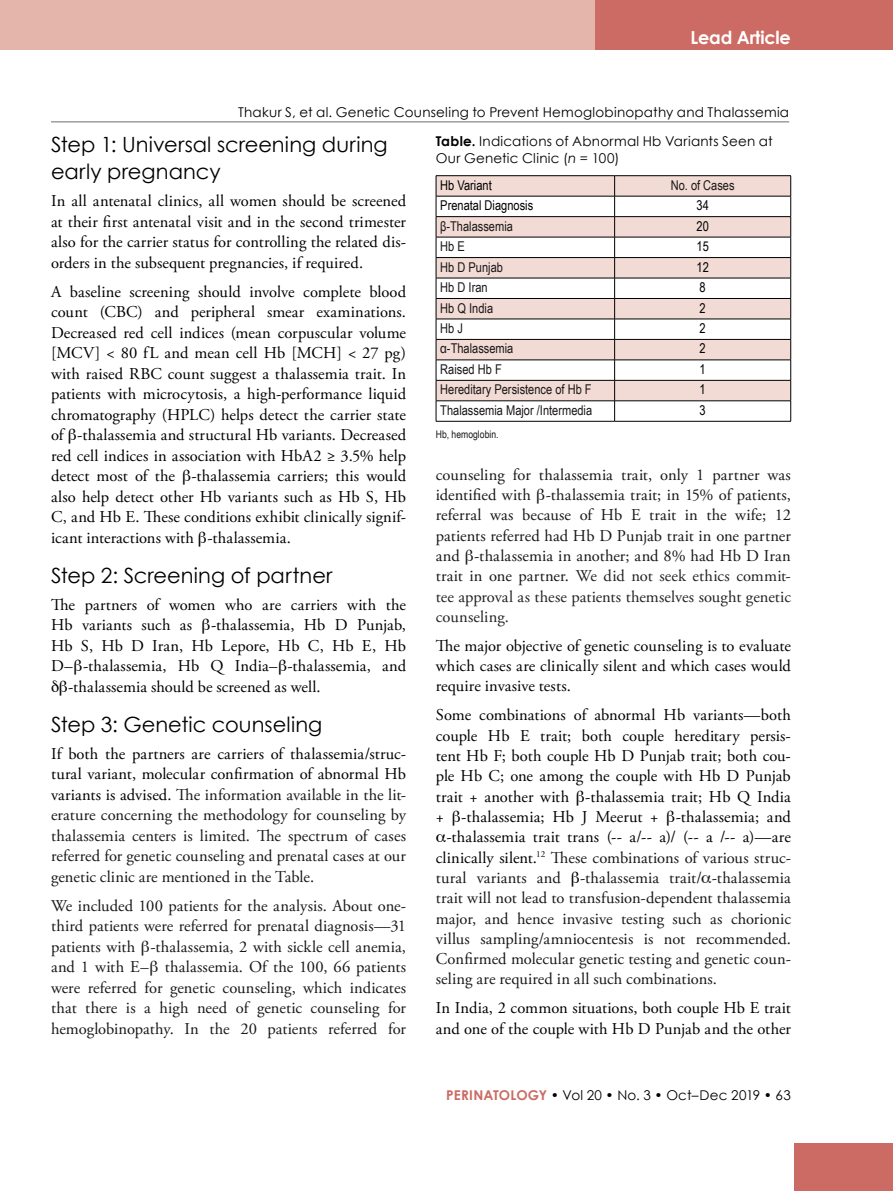
<style>
.page{position:relative;width:893px;height:1191px;background:#fff}
.page>*{position:absolute;margin:0;border:0;box-sizing:border-box;transform-origin:0 0}
.t1{font:21px/27.3px "Century Gothic";color:#000}
.t2{font:700 18px "Century Gothic";letter-spacing:-.01em;color:#fff}
.t3{font:16.5px/20.5px "Adobe Garamond Pro";letter-spacing:.005em;color:#000;text-align:justify}
.t4{font:16.5px/20.5px "Adobe Garamond Pro";letter-spacing:.005em;color:#1a1718;text-align:justify}
.t5{font:13.5px/16.5px "Century Gothic";letter-spacing:.015em;color:#000}
.t6{font:13.5px "Arial Narrow";color:#1a1718}
.t7{font:13.5px "Arial Narrow";color:#000}
.t8{font:10.5px "Arial Narrow";color:#1a1718}
.s1{color:#000}
.s2{font-weight:700}
.s3{font-style:italic}
.s4{color:#222}
.s5{font-weight:700;color:#cb6b63}
</style>
<div class="page">
<div style="left:794px;top:1142px;width:99px;height:49px;background:#cb6b63"></div>
<div style="left:594px;top:0;width:299px;height:50px;background:#cb6b63"></div>
<div style="left:0;top:0;width:595px;height:50px;background:#e4b5aa"></div>
<svg style="left:437px;top:176px;width:353px;height:20px;background:#ead5ce"></svg>
<svg style="left:437px;top:197px;width:353px;height:224px"></svg>
<hr style="left:436px;top:196px;width:179px;height:1px;background:#000">
<hr style="left:615px;top:196px;width:176px;height:1px;background:#000">
<hr style="left:436px;top:216px;width:179px;height:1px;background:#000">
<hr style="left:615px;top:216px;width:176px;height:1px;background:#000">
<hr style="left:436px;top:237px;width:179px;height:1px;background:#000">
<hr style="left:615px;top:237px;width:176px;height:1px;background:#000">
<hr style="left:436px;top:257px;width:179px;height:1px;background:#000">
<hr style="left:615px;top:257px;width:176px;height:1px;background:#000">
<hr style="left:436px;top:278px;width:179px;height:1px;background:#000">
<hr style="left:615px;top:278px;width:176px;height:1px;background:#000">
<hr style="left:436px;top:298px;width:179px;height:1px;background:#000">
<hr style="left:615px;top:298px;width:176px;height:1px;background:#000">
<hr style="left:436px;top:319px;width:179px;height:1px;background:#000">
<hr style="left:615px;top:319px;width:176px;height:1px;background:#000">
<hr style="left:436px;top:339px;width:179px;height:1px;background:#000">
<hr style="left:615px;top:339px;width:176px;height:1px;background:#000">
<hr style="left:436px;top:360px;width:179px;height:1px;background:#000">
<hr style="left:615px;top:360px;width:176px;height:1px;background:#000">
<hr style="left:436px;top:380px;width:179px;height:1px;background:#000">
<hr style="left:615px;top:380px;width:176px;height:1px;background:#000">
<hr style="left:436px;top:400px;width:179px;height:1px;background:#000">
<hr style="left:615px;top:400px;width:176px;height:1px;background:#000">
<svg style="left:614px;top:176px;width:1px;height:245px"></svg>
<hr style="left:436px;top:421px;width:179px;height:1px;background:#000">
<hr style="left:615px;top:421px;width:176px;height:1px;background:#000">
<hr style="left:436px;top:175px;width:179px;height:1px;background:#000">
<hr style="left:615px;top:175px;width:176px;height:1px;background:#000">
<svg style="left:436px;top:176px;width:1px;height:245px"></svg>
<svg style="left:790px;top:176px;width:1px;height:245px"></svg>
<hr style="left:51px;top:121px;width:738px;height:1px;background:#6d6e71">
<p class="t2" style="left:691px;top:26px;width:102px">Lead Article</p>
<p class="t5" style="left:238px;top:104px;width:553px">Thakur S, et al. Genetic Counseling to Prevent Hemoglobinopathy and Thalassemia</p>
<p class="t1" style="left:51px;top:130px;width:338px">Step 1: Universal screening during early pregnancy</p>
<p class="t3" style="left:51px;top:191px;width:357px">In all antenatal clinics, all women should be screened at their first antenatal visit and in the second trimester also for the carrier status for controlling the related dis&shy;orders in the subsequent pregnancies, if required.</p>
<p class="t3" style="left:51px;top:282px;width:357px">A baseline screening should involve complete blood count (CBC) and peripheral smear examinations.<br>Decreased red cell indices (mean corpuscular volume [MCV] &lt; 80 fL and mean cell Hb [MCH] &lt; 27 pg) with raised RBC count suggest a thalassemia trait. In patients with microcytosis, a high-performance liquid chromatography (HPLC) helps detect the carrier state of -thalassemia and structural Hb variants. Decreased red cell indices in association with HbA2 ≥ 3.5% help detect most of the -thalassemia carriers; this would also help detect other Hb variants such as Hb S, Hb C, and Hb E. These conditions exhibit clinically signif&shy;icant interactions with -thalassemia.</p>
<p class="t1" style="left:51px;top:561px;width:283px">Step 2: Screening of partner</p>
<p class="t3" style="left:51px;top:594px;width:357px">The partners of women who are carriers with the</p>
<p class="t3" style="left:51px;top:615px;width:357px">Hb variants such as -thalassemia, Hb D Punjab,</p>
<p class="t3" style="left:51px;top:635px;width:357px">Hb S, Hb D Iran, Hb Lepore, Hb C, Hb E, Hb</p>
<p class="t3" style="left:51px;top:656px;width:357px">D– -thalassemia, Hb Q India– -thalassemia, and</p>
<p class="t3" style="left:68px;top:676px;width:254px">-thalassemia should be screened as well.</p>
<p class="t1" style="left:51px;top:710px;width:273px">Step 3: Genetic counseling</p>
<p class="t4" style="left:51px;top:743px;width:357px"><span class="s1">If both the partners are carriers of thalassemia/struc&shy;tural variant, molecular confirmation of abnormal Hb variants is advised.</span> The information available in the lit&shy;erature concerning the methodology for counseling by thalassemia centers is limited. The spectrum of cases referred for genetic counseling and prenatal cases at our genetic clinic are mentioned in the Table.</p>
<p class="t4" style="left:51px;top:895px;width:357px">We included 100 patients for the analysis. About one&shy;third patients were referred for prenatal diagnosis—31 patients with -thalassemia, 2 with sickle cell anemia, and 1 with E– thalassemia. Of the 100, 66 patients were referred for genetic counseling, which indicates that there is a high need of genetic counseling for hemoglobinopathy. In the 20 patients referred for</p>
<p class="t5" style="left:436px;top:133px;width:338px"><span class="s2">Table.</span> Indications of Abnormal Hb Variants Seen at<br>Our Genetic Clinic (<span class="s3">n</span> = 100)</p>
<p class="t7" style="left:440px;top:175px;width:53px">Hb Variant</p>
<p class="t6" style="left:671px;top:175px;width:65px">No. of Cases</p>
<p class="t7" style="left:440px;top:196px;width:94px">Prenatal Diagnosis</p>
<p class="t7" style="left:696px;top:196px;width:14px">34</p>
<p class="t6" style="left:440px;top:216px;width:74px">β-Thalassemia</p>
<p class="t7" style="left:696px;top:216px;width:14px">20</p>
<p class="t6" style="left:440px;top:236px;width:26px">Hb E</p>
<p class="t7" style="left:696px;top:236px;width:14px">15</p>
<p class="t6" style="left:440px;top:257px;width:64px">Hb D Punjab</p>
<p class="t7" style="left:696px;top:257px;width:14px">12</p>
<p class="t6" style="left:440px;top:277px;width:49px">Hb D Iran</p>
<p class="t7" style="left:700px;top:277px;width:8px">8</p>
<p class="t6" style="left:440px;top:298px;width:54px">Hb Q India</p>
<p class="t7" style="left:700px;top:298px;width:8px">2</p>
<p class="t6" style="left:440px;top:318px;width:24px">Hb J</p>
<p class="t7" style="left:700px;top:318px;width:8px">2</p>
<p class="t6" style="left:440px;top:339px;width:75px">α-Thalassemia</p>
<p class="t7" style="left:700px;top:339px;width:8px">2</p>
<p class="t6" style="left:440px;top:359px;width:63px">Raised Hb F</p>
<p class="t7" style="left:700px;top:359px;width:8px">1</p>
<p class="t6" style="left:440px;top:380px;width:153px">Hereditary Persistence of Hb F</p>
<p class="t7" style="left:700px;top:380px;width:8px">1</p>
<p class="t6" style="left:440px;top:400px;width:153px">Thalassemia Major /Intermedia</p>
<p class="t7" style="left:700px;top:400px;width:8px">3</p>
<p class="t8" style="left:436px;top:427px;width:64px">Hb, hemoglobin.</p>
<p class="t4" style="left:436px;top:465px;width:357px">counseling for thalassemia trait, only 1 partner was identified with -thalassemia trait; in 15% of patients, referral was because of Hb E trait in the wife; 12 patients referred had Hb D Punjab trait in one partner and -thalassemia in another; and 8% had Hb D Iran trait in one partner. <span class="s4">We did not seek ethics commit&shy;tee approval as these patients themselves sought genetic counseling.</span></p>
<p class="t3" style="left:436px;top:636px;width:357px">The major objective of genetic counseling is to evaluate which cases are clinically silent and which cases would require invasive tests.</p>
<p class="t3" style="left:436px;top:705px;width:357px">Some combinations of abnormal Hb variants—both</p>
<p class="t3" style="left:436px;top:725px;width:357px">couple Hb E trait; both couple hereditary persis-</p>
<p class="t3" style="left:436px;top:746px;width:357px">tent Hb F; both couple Hb D Punjab trait; both cou-</p>
<p class="t3" style="left:436px;top:766px;width:357px">ple Hb C; one among the couple with Hb D Punjab</p>
<p class="t3" style="left:436px;top:786px;width:357px">trait + another with -thalassemia trait; Hb Q India</p>
<p class="t3" style="left:436px;top:807px;width:357px">+ -thalassemia; Hb J Meerut + -thalassemia; and</p>
<p class="t3" style="left:446px;top:827px;width:346px">-thalassemia trait trans (-- a/-- a)/ (-- a /-- a)—are</p>
<p class="t4" style="left:436px;top:847px;width:357px"><span class="s1">clinically silent.</span><sup>12</sup> These combinations of various struc-</p>
<p class="t4" style="left:436px;top:868px;width:357px">tural variants and -thalassemia trait/ -thalassemia</p>
<p class="t4" style="left:436px;top:888px;width:357px">trait will not lead to transfusion-dependent thalassemia</p>
<p class="t4" style="left:436px;top:908px;width:357px">major, and hence invasive testing such as chorionic</p>
<p class="t4" style="left:436px;top:929px;width:357px">villus sampling/amniocentesis is not recommended.</p>
<p class="t4" style="left:436px;top:949px;width:357px">Confirmed molecular genetic testing and genetic coun-</p>
<p class="t4" style="left:436px;top:969px;width:283px">seling are required in all such combinations.</p>
<p class="t3" style="left:436px;top:998px;width:357px">In India, 2 common situations, both couple Hb E trait and one of the couple with Hb D Punjab and the other</p>
<p class="t5" style="left:446px;top:1087px;width:346px"><span class="s5">PERINATOLOGY</span> • Vol 20 • No. 3 • Oct–Dec 2019 • 63</p>
</div>
